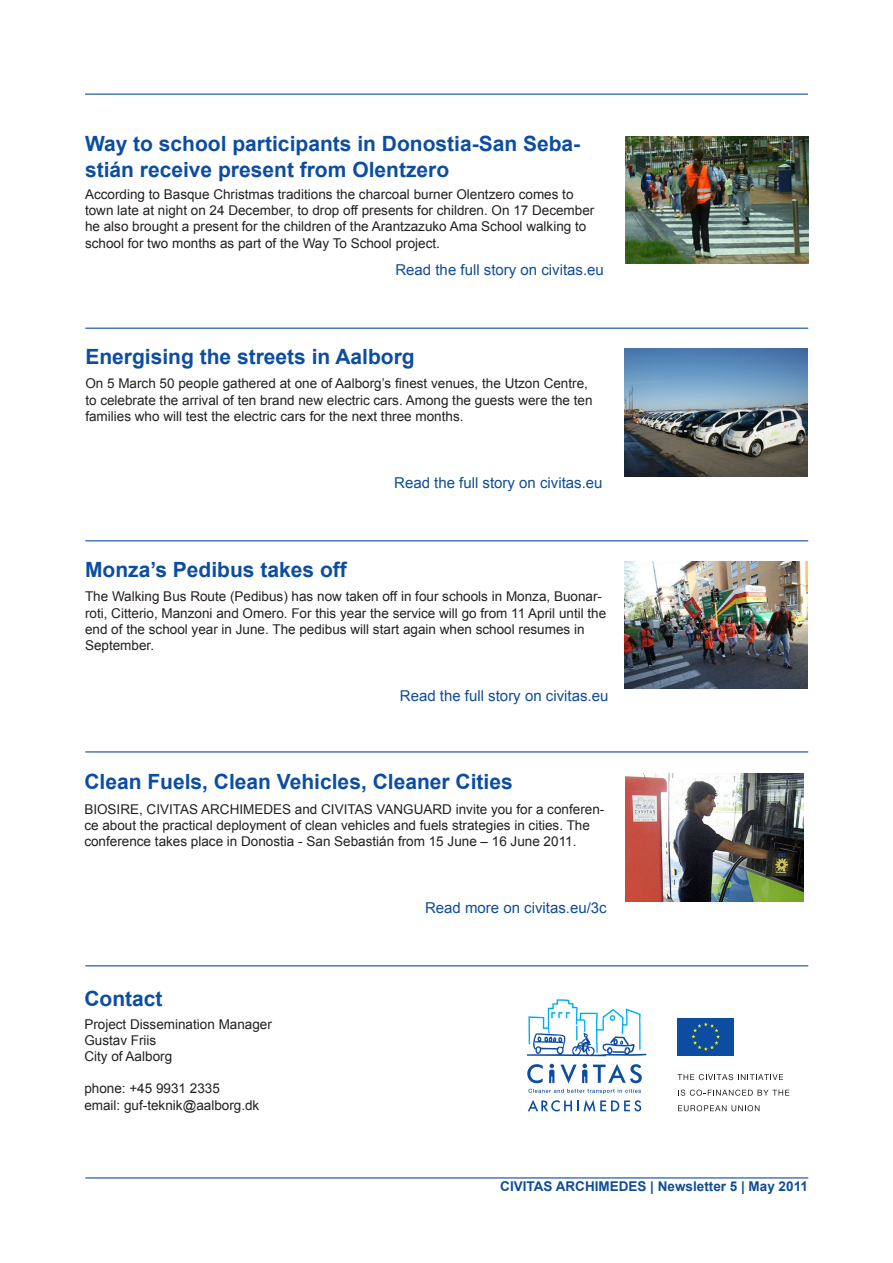
<style>
.page{position:relative;width:893px;height:1263px;background:#fff}
.page>*{position:absolute;margin:0;border:0;box-sizing:border-box;transform-origin:0 0}
.t1{font:700 21px/25.2px "Arial";color:#0d4da1}
.t2{font:15px "Arial";color:#0f4d96}
.t3{font:13.5px/16.2px "Arial";color:#231f20}
.t4{font:700 13.5px "Arial";color:#0f4d96}
</style>
<div class="page">
<hr style="left:85px;top:1177px;width:723px;height:1px;background:#0d4da1">
<hr style="left:85px;top:965px;width:723px;height:1px;background:#0d4da1">
<hr style="left:85px;top:751px;width:723px;height:1px;background:#0d4da1">
<hr style="left:85px;top:540px;width:723px;height:1px;background:#0d4da1">
<hr style="left:85px;top:328px;width:723px;height:1px;background:#0d4da1">
<hr style="left:85px;top:94px;width:723px;height:1px;background:#0d4da1">
<div style="left:677px;top:1018px;width:57px;height:37px;background:#0d4da1"></div>
<svg style="left:691px;top:1022px;width:29px;height:29px"></svg>
<svg style="left:677px;top:1074px;width:106px;height:6px"></svg>
<svg style="left:678px;top:1089px;width:111px;height:7px"></svg>
<svg style="left:678px;top:1105px;width:81px;height:6px"></svg>
<svg style="left:528px;top:1089px;width:113px;height:5px"></svg>
<svg style="left:527px;top:999px;width:119px;height:57px"></svg>
<svg style="left:527px;top:1064px;width:115px;height:19px"></svg>
<svg style="left:528px;top:1100px;width:113px;height:12px"></svg>
<img style="left:625px;top:136px;width:183px;height:128px">
<img style="left:625px;top:561px;width:183px;height:128px">
<img style="left:625px;top:774px;width:178px;height:127px">
<img style="left:625px;top:349px;width:183px;height:127px">
<p class="t1" style="left:85px;top:132px;width:497px">Way to school participants in Donostia-San Seba&shy;stián receive present from Olentzero</p>
<p class="t3" style="left:85px;top:186px;width:511px">According to Basque Christmas traditions the charcoal burner Olentzero comes to town late at night on 24 December, to drop off presents for children. On 17 December he also brought a present for the children of the Arantzazuko Ama School walking to school for two months as part of the Way To School project.</p>
<p class="t2" style="left:395px;top:260px;width:210px">Read the full story on civitas.eu</p>
<p class="t1" style="left:85px;top:345px;width:331px">Energising the streets in Aalborg</p>
<p class="t3" style="left:85px;top:376px;width:509px">On 5 March 50 people gathered at one of Aalborg’s finest venues, the Utzon Centre, to celebrate the arrival of ten brand new electric cars. Among the guests were the ten families who will test the electric cars for the next three months.</p>
<p class="t1" style="left:85px;top:558px;width:263px">Monza’s Pedibus takes off</p>
<p class="t2" style="left:394px;top:472px;width:210px">Read the full story on civitas.eu</p>
<p class="t3" style="left:85px;top:589px;width:523px">The Walking Bus Route (Pedibus) has now taken off in four schools in Monza, Buonar&shy;roti, Citterio, Manzoni and Omero. For this year the service will go from 11 April until the end of the school year in June. The pedibus will start again when school resumes in September.</p>
<p class="t2" style="left:400px;top:686px;width:210px">Read the full story on civitas.eu</p>
<p class="t1" style="left:84px;top:770px;width:430px">Clean Fuels, Clean Vehicles, Cleaner Cities</p>
<p class="t3" style="left:84px;top:801px;width:521px">BIOSIRE, CIVITAS ARCHIMEDES and CIVITAS VANGUARD invite you for a conferen&shy;ce about the practical deployment of clean vehicles and fuels strategies in cities. The conference takes place in Donostia - San Sebastián from 15 June – 16 June 2011.</p>
<p class="t1" style="left:84px;top:987px;width:80px">Contact</p>
<p class="t3" style="left:84px;top:1016px;width:189px">Project Dissemination Manager</p>
<p class="t3" style="left:84px;top:1032px;width:74px">Gustav Friis</p>
<p class="t3" style="left:84px;top:1048px;width:89px">City of Aalborg</p>
<p class="t3" style="left:84px;top:1081px;width:137px">phone: +45 9931 2335</p>
<p class="t3" style="left:84px;top:1097px;width:177px">email: guf-teknik@aalborg.dk</p>
<p class="t2" style="left:425px;top:898px;width:183px">Read more on civitas.eu/3c</p>
<p class="t4" style="left:500px;top:1177px;width:309px">CIVITAS ARCHIMEDES | Newsletter 5 | May 2011</p>
</div>
